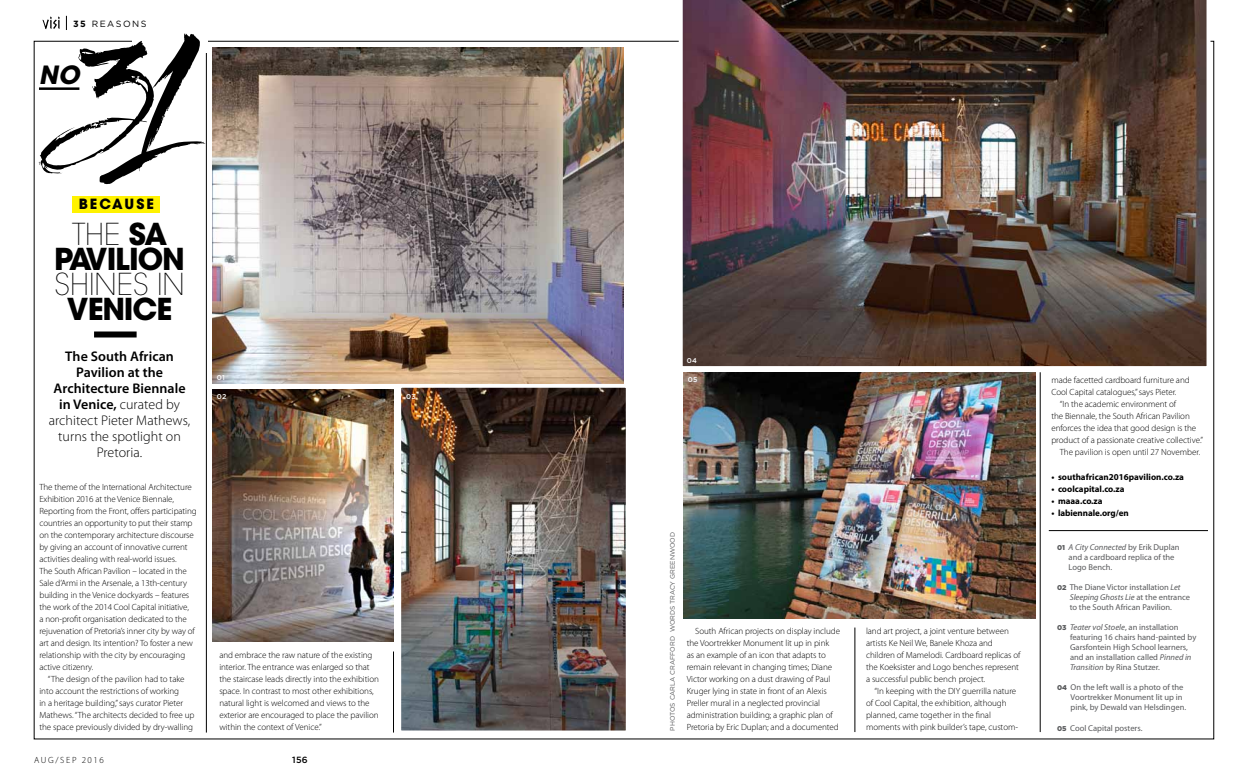
<style>
.page{position:relative;width:1248px;height:780px;background:#fff}
.page>*{position:absolute;margin:0;border:0;box-sizing:border-box;transform-origin:0 0}
.t1{font:225.1px "Streetbrush";color:#000;scale:.6 1}
.t2{font:700 30px/25px "ITC Avant Garde Std";letter-spacing:-.04em;color:#000}
.t3{font:200 30px "ITC Avant Garde Std";color:#000}
.t4{font:italic 700 24.9px "ITC Avant Garde Std";color:#000}
.t5{font:300 14px/16px "Myriad Pro";letter-spacing:.005em;color:#000;text-align:center}
.t6{font:700 14px "ITC Avant Garde Std";letter-spacing:.15em;color:#000}
.t7{font:300 9px/12px "Myriad Pro";letter-spacing:-.005em;color:#000}
.t8{font:700 9px "Myriad Pro";color:#000}
.t9{font:300 9px "Myriad Pro";letter-spacing:.17em;color:#000}
.t10{font:9px "Gotham";letter-spacing:.17em;color:#000}
.t11{font:500 9px "Gotham";color:#000}
.t12{font:8.5px/10px "Myriad Pro";color:#58595b}
.t13{font:500 7px "Gotham";letter-spacing:.015em;color:#fff}
.t14{font:6.5px "Gotham";color:#58595b}
.s1{font-weight:700}
.s2{font-weight:200}
.s3{font-weight:600}
.s4{font-family:"Gotham";font-weight:900;font-size:7px}
.s5{font-style:italic}
</style>
<div class="page">
<svg style="left:66px;top:16px;width:1px;height:14px"></svg>
<svg style="left:43px;top:17px;width:17px;height:12px"></svg>
<hr style="left:39px;top:87px;width:40px;height:3px;background:#000">
<div style="left:73px;top:196px;width:87px;height:16px;background:#fff200"></div>
<div style="left:94px;top:331px;width:43px;height:6px;background:#000"></div>
<hr style="left:206px;top:48px;width:1px;height:684px;background:#000">
<hr style="left:393px;top:651px;width:1px;height:81px;background:#000">
<hr style="left:854px;top:627px;width:1px;height:105px;background:#000">
<hr style="left:1039px;top:372px;width:1px;height:360px;background:#000">
<hr style="left:1048px;top:530px;width:159px;height:1px;background:#000">
<div style="left:132px;top:33px;width:76px;height:20px;background:#fff"></div>
<img style="left:213px;top:389px;width:180px;height:252px">
<img style="left:678px;top:0;width:529px;height:367px">
<img style="left:213px;top:48px;width:411px;height:335px">
<img style="left:402px;top:389px;width:222px;height:340px">
<div style="left:397px;top:384px;width:232px;height:350px;border:4px solid #fff"></div>
<img style="left:683px;top:372px;width:352px;height:246px">
<p class="t10" style="left:73px;top:19px;width:75px"><span class="s1">35</span> REASONS</p>
<h3 class="t4" style="left:39px;top:58px;width:42px">no</h3>
<h1 class="t1" style="left:55px;top:-38px;width:207px">31</h1>
<h3 class="t6" style="left:79px;top:195px;width:77px">BECAUSE</h3>
<h2 class="t2" style="left:54px;top:222px;width:132px;text-indent:18px"><span class="s2">THE</span> SA<br>PAVILION</h2>
<h2 class="t3" style="left:55px;top:267px;width:132px">SHINES IN</h2>
<h2 class="t2" style="left:67px;top:297px;width:107px">VENICE</h2>
<h3 class="t5" style="left:49px;top:348px;width:143px"><span class="s3">The South African<br>Pavilion at the<br>Architecture Biennale in Venice,</span> curated by architect Pieter Mathews, turns the spotlight on<br>Pretoria.</h3>
<p class="t7" style="left:39px;top:481px;width:159px">The theme of the International Architecture Exhibition 2016 at the Venice Biennale, Reporting from the Front, offers participating countries an opportunity to put their stamp on the contemporary architecture discourse by giving an account of innovative current activities dealing with real-world issues.<br>The South African Pavilion – located in the Sale d’Armi in the Arsenale, a 13th-century building in the Venice dockyards – features the work of the 2014 Cool Capital initiative,<br>a non-profit organisation dedicated to the rejuvenation of Pretoria’s inner city by way of art and design. Its intention? To foster a new relationship with the city by encouraging active citizenry.</p>
<p class="t7" style="left:39px;top:673px;width:156px;text-indent:9px">“The design of the pavilion had to take into account the restrictions of working<br>in a heritage building,” says curator Pieter Mathews. “The architects decided to free up the space previously divided by dry-walling</p>
<p class="t13" style="left:217px;top:373px;width:9px">01</p>
<p class="t13" style="left:217px;top:392px;width:11px">02</p>
<p class="t13" style="left:406px;top:392px;width:11px">03</p>
<p class="t7" style="left:219px;top:649px;width:161px">and embrace the raw nature of the existing interior. The entrance was enlarged so that the staircase leads directly into the exhibition space. In contrast to most other exhibitions, natural light is welcomed and views to the exterior are encouraged to place the pavilion within the context of Venice.”</p>
<p class="t9" style="left:34px;top:755px;width:71px">Aug/Sep 2016</p>
<p class="t11" style="left:292px;top:754px;width:17px">156</p>
<p class="t13" style="left:687px;top:355px;width:11px">04</p>
<p class="t13" style="left:687px;top:375px;width:11px">05</p>
<p class="t14" style="left:669px;top:730px;width:200px;rotate:-90deg">PHOTOS CARLA CRAFFORD WORDS TRACY GREENWOOD</p>
<p class="t7" style="left:686px;top:625px;width:155px;text-indent:9px">South African projects on display include the Voortrekker Monument lit up in pink<br>as an example of an icon that adapts to remain relevant in changing times; Diane Victor working on a dust drawing of Paul Kruger lying in state in front of an Alexis Preller mural in a neglected provincial administration building; a graphic plan of Pretoria by Eric Duplan; and a documented</p>
<p class="t7" style="left:866px;top:625px;width:156px">land art project, a joint venture between artists Ke Neil We, Banele Khoza and children of Mamelodi. Cardboard replicas of the Koeksister and Logo benches represent a successful public bench project.</p>
<p class="t7" style="left:866px;top:685px;width:153px;text-indent:9px">“In keeping with the DIY guerrilla nature of Cool Capital, the exhibition, although planned, came together in the final moments with pink builder’s tape, custom-</p>
<p class="t7" style="left:1051px;top:373px;width:140px">made facetted cardboard furniture and<br>Cool Capital catalogues,” says Pieter.</p>
<p class="t7" style="left:1059px;top:397px;width:118px">“In the academic environment of</p>
<p class="t7" style="left:1051px;top:409px;width:140px">the Biennale, the South African Pavilion</p>
<p class="t7" style="left:1051px;top:421px;width:146px">enforces the idea that good design is the</p>
<p class="t7" style="left:1051px;top:433px;width:153px">product of a passionate creative collective.”</p>
<p class="t7" style="left:1059px;top:445px;width:142px">The pavilion is open until 27 November.</p>
<p class="t8" style="left:1051px;top:471px;width:134px">• southafrican2016pavilion.co.za</p>
<p class="t8" style="left:1051px;top:483px;width:75px">• coolcapital.co.za</p>
<p class="t8" style="left:1051px;top:495px;width:53px">• maaa.co.za</p>
<p class="t8" style="left:1051px;top:507px;width:79px">• labiennale.org/en</p>
<p class="t12" style="left:1068px;top:542px;width:112px;text-indent:-12px"><span class="s4">01</span> <span class="s5">A City Connected</span> by Erik Duplan and a cardboard replica of the<br>Logo Bench.</p>
<p class="t12" style="left:1069px;top:582px;width:122px;text-indent:-13px"><span class="s4">02</span> The Diane Victor installation <span class="s5">Let<br>Sleeping Ghosts Lie</span> at the entrance to the South African Pavilion.</p>
<p class="t12" style="left:1069px;top:622px;width:128px;text-indent:-13px"><span class="s4">03</span> <span class="s5">Teater vol Stoele</span>, an installation featuring 16 chairs hand-painted by Garsfontein High School learners, and an installation called <span class="s5">Pinned in Transition</span> by Rina Stutzer.</p>
<p class="t12" style="left:1070px;top:682px;width:117px;text-indent:-14px"><span class="s4">04</span> On the left wall is a photo of the<br>Voortrekker Monument lit up in pink, by Dewald van Helsdingen.</p>
<p class="t12" style="left:1056px;top:722px;width:87px"><span class="s4">05</span> Cool Capital posters.</p>
</div>
